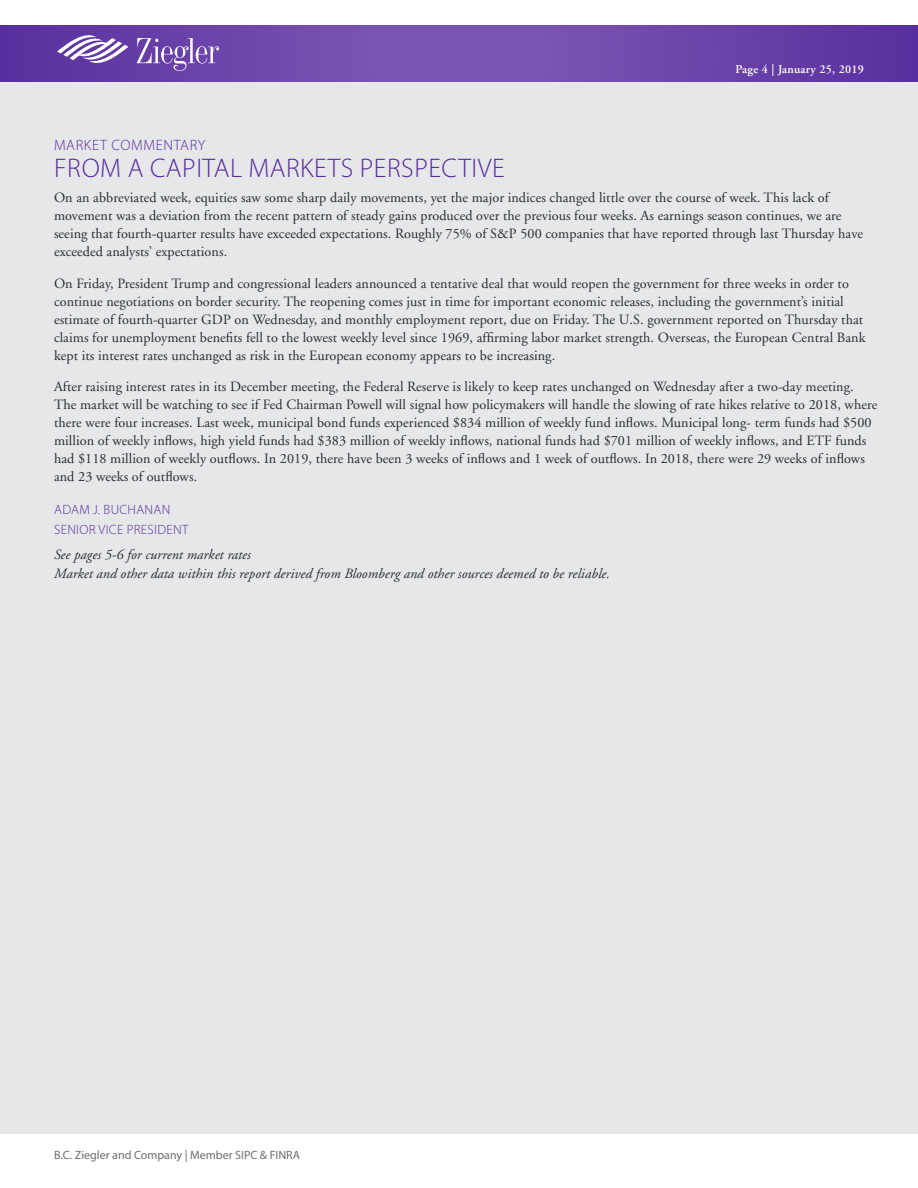
<style>
.page{position:relative;width:918px;height:1188px;background:#fff}
.page>*{position:absolute;margin:0;border:0;box-sizing:border-box;transform-origin:0 0}
.t1{font:300 27px "Myriad Pro";letter-spacing:.02em;color:#552b9d}
.t2{font:300 15px "Myriad Pro";letter-spacing:.045em;color:#552b9d}
.Normal_text{font:14.1px/18px "Adobe Garamond";letter-spacing:.005em;color:#282c31}
.Normal_text-2{font:italic 14.1px/18.8px "Adobe Garamond";letter-spacing:.005em;color:#282c31}
.Normal_text-3{font:300 13.5px/19.5px "Myriad Pro";letter-spacing:.025em;color:#552b9d}
.t3{font:12px "Myriad Pro";color:#6c6d70}
.Normal_text-4{font:600 12px "Adobe Garamond";letter-spacing:.02em;color:#fff}
</style>
<div class="page">
<svg style="left:0;top:25px;width:918px;height:58px;background:#6f48ab"></svg>
<svg style="left:137px;top:38px;width:82px;height:33px;background:#8665b8"></svg>
<svg style="left:57px;top:36px;width:71px;height:32px"></svg>
<div style="left:0;top:83px;width:918px;height:1051px;background:#e6e7e9"></div>
<p class="Normal_text-4" style="left:735px;top:63px;width:130px">Page 4 | January 25, 2019</p>
<p class="t2" style="left:54px;top:136px;width:153px">MARKET COMMENTARY</p>
<p class="t1" style="left:54px;top:152px;width:452px">FROM A CAPITAL MARKETS PERSPECTIVE</p>
<p class="Normal_text" style="left:54px;top:189px;width:811px">On an abbreviated week, equities saw some sharp daily movements, yet the major indices changed little over the course of week. This lack of movement was a deviation from the recent pattern of steady gains produced over the previous four weeks. As earnings season continues, we are seeing that fourth-quarter results have exceeded expectations. Roughly 75% of S&amp;P 500 companies that have reported through last Thursday have exceeded analysts’ expectations.</p>
<p class="Normal_text" style="left:54px;top:275px;width:813px">On Friday, President Trump and congressional leaders announced a tentative deal that would reopen the government for three weeks in order to continue negotiations on border security. The reopening comes just in time for important economic releases, including the government’s initial estimate of fourth-quarter GDP on Wednesday, and monthly employment report, due on Friday. The U.S. government reported on Thursday that claims for unemployment benefits fell to the lowest weekly level since 1969, affirming labor market strength. Overseas, the European Central Bank kept its interest rates unchanged as risk in the European economy appears to be increasing.</p>
<p class="Normal_text" style="left:54px;top:378px;width:825px">After raising interest rates in its December meeting, the Federal Reserve is likely to keep rates unchanged on Wednesday after a two-day meeting.<br>The market will be watching to see if Fed Chairman Powell will signal how policymakers will handle the slowing of rate hikes relative to 2018, where there were four increases. Last week, municipal bond funds experienced $834 million of weekly fund inflows. Municipal long- term funds had $500 million of weekly inflows, high yield funds had $383 million of weekly inflows, national funds had $701 million of weekly inflows, and ETF funds had $118 million of weekly outflows. In 2019, there have been 3 weeks of inflows and 1 week of outflows. In 2018, there were 29 weeks of inflows and 23 weeks of outflows.</p>
<p class="Normal_text-3" style="left:54px;top:500px;width:136px">ADAM J. BUCHANAN<br>SENIOR VICE PRESIDENT</p>
<p class="Normal_text-2" style="left:54px;top:546px;width:558px">See pages 5-6 for current market rates<br>Market and other data within this report derived from Bloomberg and other sources deemed to be reliable.</p>
<p class="t3" style="left:54px;top:1147px;width:248px">B.C. Ziegler and Company | Member SIPC &amp; FINRA</p>
</div>
